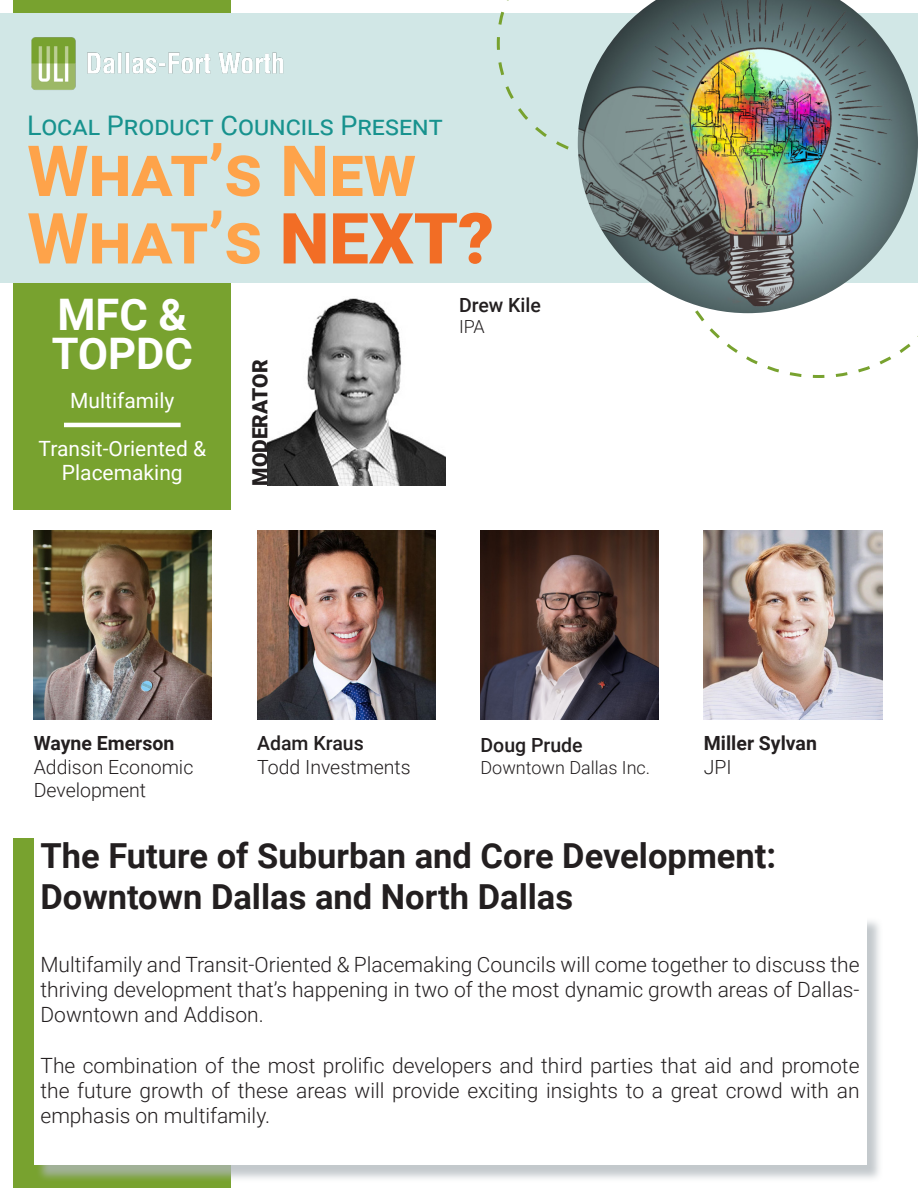
<style>
.page{position:relative;width:918px;height:1188px;background:#fff}
.page>*{position:absolute;margin:0;border:0;box-sizing:border-box;transform-origin:0 0}
.t1{font:700 70.5px/67.5px "Roboto";color:#fea34a}
.t2{font:700 43.5px/39px "Roboto";color:#fff}
.t3{font:700 34.5px/41.4px "Roboto";color:#231f20}
.t4{font:27px "Roboto";color:#17928e}
.t5{font:300 21px/25.2px "Roboto";color:#231f20;text-align:justify}
.t6{font:21px/24px "Roboto";color:#fff;text-align:center}
.t7{font:900 21px "Roboto";color:#231f20}
.t8{font:300 19.5px/23.4px "Roboto";color:#231f20}
.t9{font:700 19.5px "Roboto";color:#231f20}
.t10{font:500 19.5px "Roboto";color:#231f20}
.t11{font:300 18px "Roboto";color:#231f20}
.s1{font-weight:900;color:#f26d25}
.s2{font-weight:500}
</style>
<div class="page">
<div style="left:14px;top:838px;width:217px;height:350px;background:#78a22f"></div>
<svg style="left:696px;top:313px;width:222px;height:65px"></svg>
<div style="left:14px;top:0;width:217px;height:510px;background:#78a22f"></div>
<div style="left:0;top:14px;width:918px;height:270px;background:#d1e7e6"></div>
<img style="left:704px;top:530px;width:178px;height:189px">
<img style="left:481px;top:530px;width:178px;height:189px">
<img style="left:34px;top:530px;width:178px;height:189px">
<img style="left:257px;top:530px;width:178px;height:189px">
<div style="left:35px;top:916px;width:849px;height:266px;background:#b0b7bc;opacity:.75"></div>
<div style="left:34px;top:914px;width:832px;height:251px;background:#fff"></div>
<img style="left:31px;top:37px;width:253px;height:53px">
<div style="left:34px;top:830px;width:832px;height:91px;background:#fff"></div>
<svg style="left:495px;top:0;width:83px;height:150px"></svg>
<img style="left:578px;top:0;width:340px;height:313px">
<hr style="left:64px;top:423px;width:117px;height:4px;background:#fff">
<img style="left:268px;top:298px;width:178px;height:188px">
<div style="left:459px;top:297px;width:178px;height:40px;background:#fff"></div>
<p class="t4" style="left:27px;top:106px;width:417px">Local Product Councils Present</p>
<p class="t1" style="left:27px;top:135px;width:469px">What’s New<br>What’s <span class="s1">NEXT?</span></p>
<p class="t2" style="left:52px;top:293px;width:143px">MFC &amp;<br>TOPDC</p>
<p class="t6" style="left:70px;top:388px;width:106px">Multifamily</p>
<p class="t6" style="left:39px;top:436px;width:169px">Transit-Oriented &amp;<br>Placemaking</p>
<p class="t7" style="left:245px;top:486px;width:128px;rotate:-90deg">MODERATOR</p>
<p class="t10" style="left:459px;top:291px;width:83px">Drew Kile</p>
<p class="t11" style="left:459px;top:314px;width:27px">IPA</p>
<p class="t9" style="left:34px;top:730px;width:142px">Wayne Emerson</p>
<p class="t8" style="left:34px;top:754px;width:161px">Addison Economic<br>Development</p>
<p class="t8" style="left:257px;top:731px;width:155px"><span class="s2">Adam Kraus<br></span>Todd Investments</p>
<p class="t10" style="left:481px;top:731px;width:104px">Doug Prude</p>
<p class="t11" style="left:481px;top:755px;width:171px">Downtown Dallas Inc.</p>
<p class="t9" style="left:704px;top:730px;width:115px">Miller Sylvan</p>
<p class="t8" style="left:704px;top:754px;width:29px">JPI</p>
<p class="t3" style="left:40px;top:834px;width:737px">The Future of Suburban and Core Development:<br>Downtown Dallas and North Dallas</p>
<p class="t5" style="left:40px;top:951px;width:821px">Multifamily and Transit-Oriented &amp; Placemaking Councils will come together to discuss the thriving development that’s happening in two of the most dynamic growth areas of Dallas-Downtown and Addison.</p>
<p class="t5" style="left:40px;top:1052px;width:821px">The combination of the most prolific developers and third parties that aid and promote the future growth of these areas will provide exciting insights to a great crowd with an emphasis on multifamily.</p>
</div>
